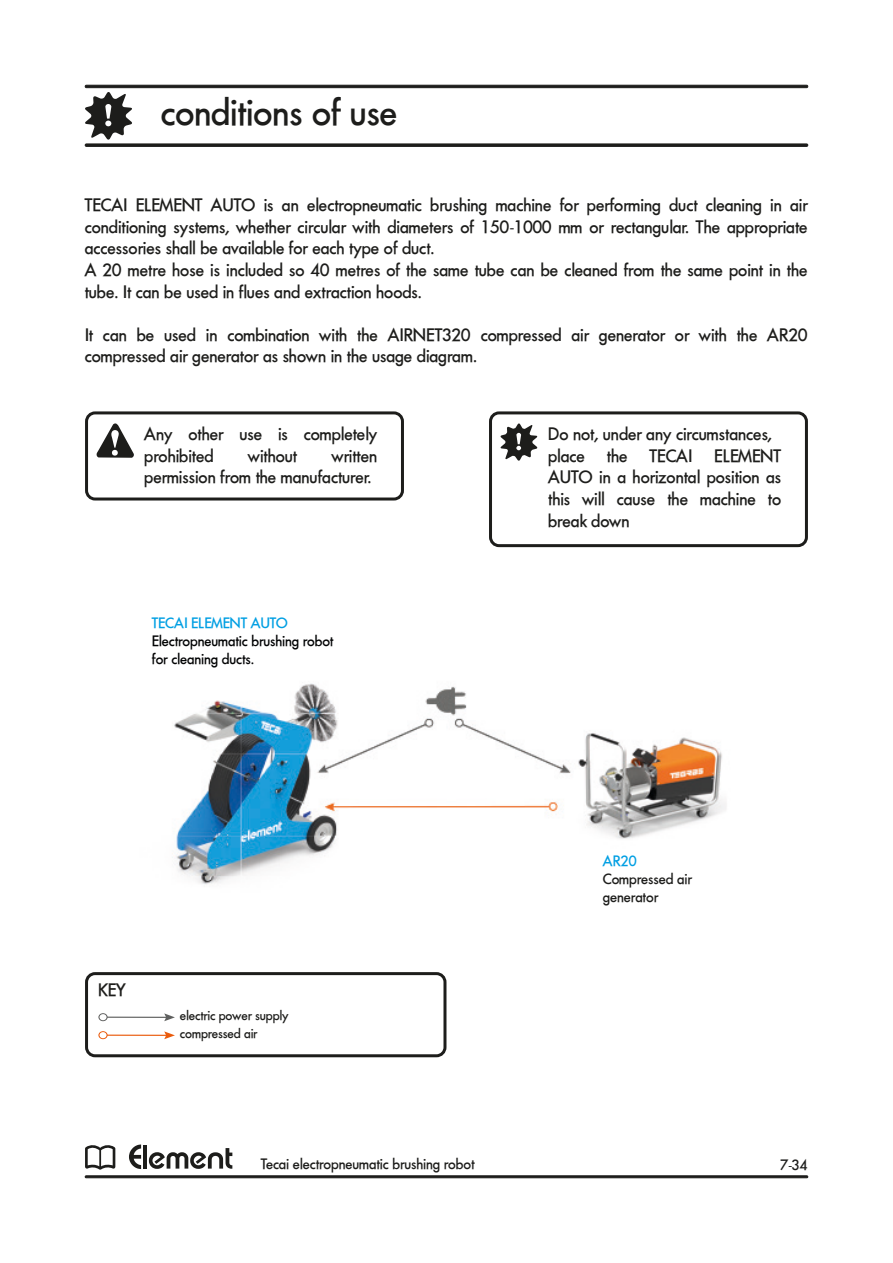
<style>
.page{position:relative;width:893px;height:1263px;background:#fff}
.page>*{position:absolute;margin:0;border:0;box-sizing:border-box;transform-origin:0 0}
.t1{font:37.5px "Futoral Med DB Normal";color:#1d1d1b}
.t2{font:18px "Futoral Med DB Normal";color:#1d1d1b}
.t3{font:15px "Futoral Med DB Normal";color:#1d1d1b}
.t4{font:15px "Futoral Med DB Normal";color:#020304}
.t5{font:15px "Futoral Med DB Normal";color:#009fe3}
.t6{font:13.5px "Futoral Med DB Normal";color:#1d1d1b}
</style>
<div class="page">
<div style="left:85px;top:1175px;width:723px;height:3px;border:1px solid #1d1d1b"></div>
<svg style="left:85px;top:1145px;width:30px;height:25px"></svg>
<svg style="left:129px;top:1144px;width:12px;height:25px"></svg>
<hr style="left:143px;top:1145px;width:4px;height:23px;background:#1d1d1b">
<svg style="left:149px;top:1148px;width:83px;height:21px"></svg>
<img style="left:89px;top:683px;width:637px;height:315px">
<div style="left:85px;top:144px;width:723px;height:3px;border:1px solid #1d1d1b"></div>
<div style="left:85px;top:85px;width:723px;height:3px;border:1px solid #1d1d1b"></div>
<div style="left:85px;top:411px;width:319px;height:89px;border:3px solid #1d1d1b;border-radius:9px"></div>
<div style="left:489px;top:411px;width:319px;height:136px;border:3px solid #1d1d1b;border-radius:9px"></div>
<svg style="left:85px;top:92px;width:47px;height:48px"></svg>
<svg style="left:500px;top:423px;width:38px;height:38px"></svg>
<svg style="left:97px;top:423px;width:37px;height:35px"></svg>
<div style="left:85px;top:972px;width:361px;height:85px;border:3px solid #1d1d1b;border-radius:9px"></div>
<hr style="left:102px;top:1016px;width:66px;height:2px;background:#5f605f">
<svg style="left:164px;top:1013px;width:11px;height:8px"></svg>
<svg style="left:98px;top:1013px;width:10px;height:8px"></svg>
<hr style="left:102px;top:1034px;width:66px;height:2px;background:#ea5b0c">
<svg style="left:164px;top:1031px;width:11px;height:8px"></svg>
<svg style="left:98px;top:1031px;width:10px;height:8px"></svg>
<p class="t1" style="left:162px;top:90px;width:238px">conditions of use</p>
<p class="t2" style="left:85px;top:195px;width:724px">TECAI ELEMENT AUTO is an electropneumatic brushing machine for performing duct cleaning in air</p>
<p class="t2" style="left:85px;top:216px;width:724px">conditioning systems, whether circular with diameters of 150-1000 mm or rectangular. The appropriate</p>
<p class="t2" style="left:85px;top:238px;width:351px">accessories shall be available for each type of duct.</p>
<p class="t2" style="left:85px;top:259px;width:724px">A 20 metre hose is included so 40 metres of the same tube can be cleaned from the same point in the</p>
<p class="t2" style="left:85px;top:281px;width:339px">tube. It can be used in flues and extraction hoods.</p>
<p class="t2" style="left:85px;top:324px;width:724px">It can be used in combination with the AIRNET320 compressed air generator or with the AR20</p>
<p class="t2" style="left:85px;top:346px;width:394px">compressed air generator as shown in the usage diagram.</p>
<p class="t2" style="left:145px;top:423px;width:235px">Any other use is completely</p>
<p class="t2" style="left:145px;top:445px;width:71px">prohibited</p>
<p class="t2" style="left:248px;top:445px;width:51px">without</p>
<p class="t2" style="left:332px;top:445px;width:47px">written</p>
<p class="t2" style="left:145px;top:467px;width:229px">permission from the manufacturer.</p>
<p class="t5" style="left:152px;top:614px;width:138px">TECAI ELEMENT AUTO</p>
<p class="t4" style="left:152px;top:632px;width:183px">Electropneumatic brushing robot</p>
<p class="t4" style="left:152px;top:650px;width:104px">for cleaning ducts.</p>
<p class="t2" style="left:549px;top:423px;width:225px">Do not, under any circumstances,</p>
<p class="t2" style="left:549px;top:445px;width:235px">place the TECAI ELEMENT</p>
<p class="t2" style="left:549px;top:467px;width:234px">AUTO in a horizontal position as</p>
<p class="t2" style="left:549px;top:488px;width:235px">this will cause the machine to</p>
<p class="t2" style="left:549px;top:510px;width:83px">break down</p>
<p class="t2" style="left:98px;top:979px;width:30px">KEY</p>
<p class="t6" style="left:180px;top:1007px;width:110px">electric power supply</p>
<p class="t6" style="left:180px;top:1025px;width:79px">compressed air</p>
<p class="t5" style="left:603px;top:852px;width:35px">AR20</p>
<p class="t3" style="left:603px;top:870px;width:90px">Compressed air</p>
<p class="t3" style="left:603px;top:888px;width:57px">generator</p>
<p class="t3" style="left:261px;top:1155px;width:215px">Tecai electropneumatic brushing robot</p>
<p class="t3" style="left:780px;top:1156px;width:29px">7-34</p>
</div>
